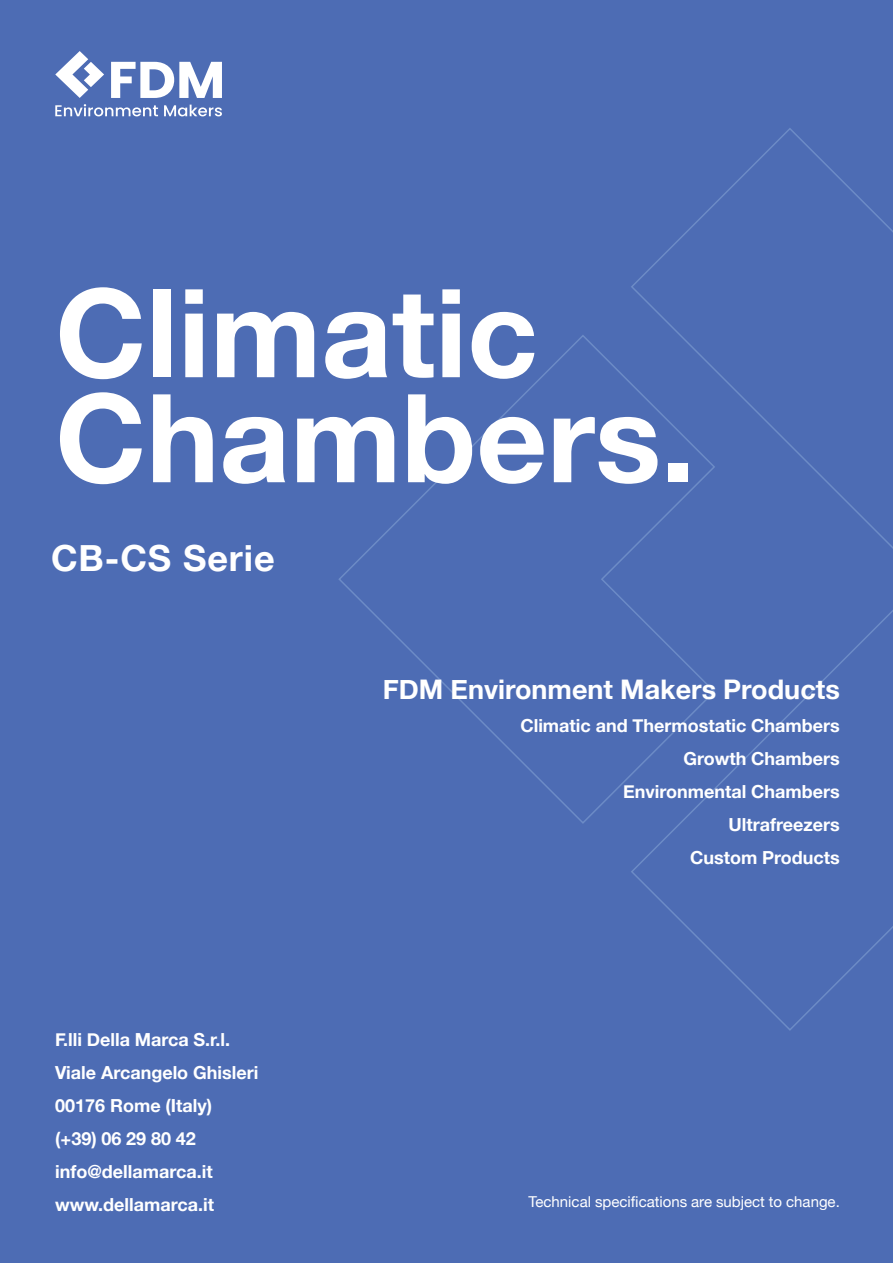
<style>
.page{position:relative;width:893px;height:1263px;background:#4d6cb4}
.page>*{position:absolute;margin:0;border:0;box-sizing:border-box;transform-origin:0 0}
.t1{font:700 123px/105px "Helvetica Neue";color:#fff}
.t2{font:700 36px "Helvetica Neue";letter-spacing:.025em;color:#fff}
.Paragrafo{font:700 27px "Helvetica Neue";color:#fff}
.Paragrafo-2{font:700 18px "Helvetica Neue";color:#fff}
.Paragrafo-3{font:15px "Helvetica Neue";color:#fff}
</style>
<div class="page">
<svg style="left:338px;top:128px;width:555px;height:903px"></svg>
<svg style="left:111px;top:62px;width:111px;height:36px"></svg>
<svg style="left:55px;top:51px;width:49px;height:47px"></svg>
<svg style="left:55px;top:104px;width:103px;height:12px"></svg>
<svg style="left:164px;top:105px;width:58px;height:11px"></svg>
<p class="t1" style="left:55px;top:284px;width:641px">Climatic<br>Chambers.</p>
<p class="t2" style="left:51px;top:530px;width:225px">CB-CS Serie</p>
<p class="Paragrafo" style="left:383px;top:668px;width:458px">FDM Environment Makers Products</p>
<p class="Paragrafo-2" style="left:520px;top:711px;width:321px">Climatic and Thermostatic Chambers</p>
<p class="Paragrafo-2" style="left:683px;top:744px;width:158px">Growth Chambers</p>
<p class="Paragrafo-2" style="left:623px;top:777px;width:218px">Environmental Chambers</p>
<p class="Paragrafo-2" style="left:728px;top:810px;width:113px">Ultrafreezers</p>
<p class="Paragrafo-2" style="left:690px;top:843px;width:151px">Custom Products</p>
<p class="Paragrafo-2" style="left:55px;top:1025px;width:177px">F.lli Della Marca S.r.l.</p>
<p class="Paragrafo-2" style="left:55px;top:1058px;width:205px">Viale Arcangelo Ghisleri</p>
<p class="Paragrafo-2" style="left:55px;top:1091px;width:158px">00176 Rome (Italy)</p>
<p class="Paragrafo-2" style="left:55px;top:1124px;width:142px">(+39) 06 29 80 42</p>
<p class="Paragrafo-2" style="left:55px;top:1157px;width:159px">info@dellamarca.it</p>
<p class="Paragrafo-2" style="left:55px;top:1190px;width:160px">www.dellamarca.it</p>
<p class="Paragrafo-3" style="left:529px;top:1190px;width:313px">Technical specifications are subject to change.</p>
</div>
